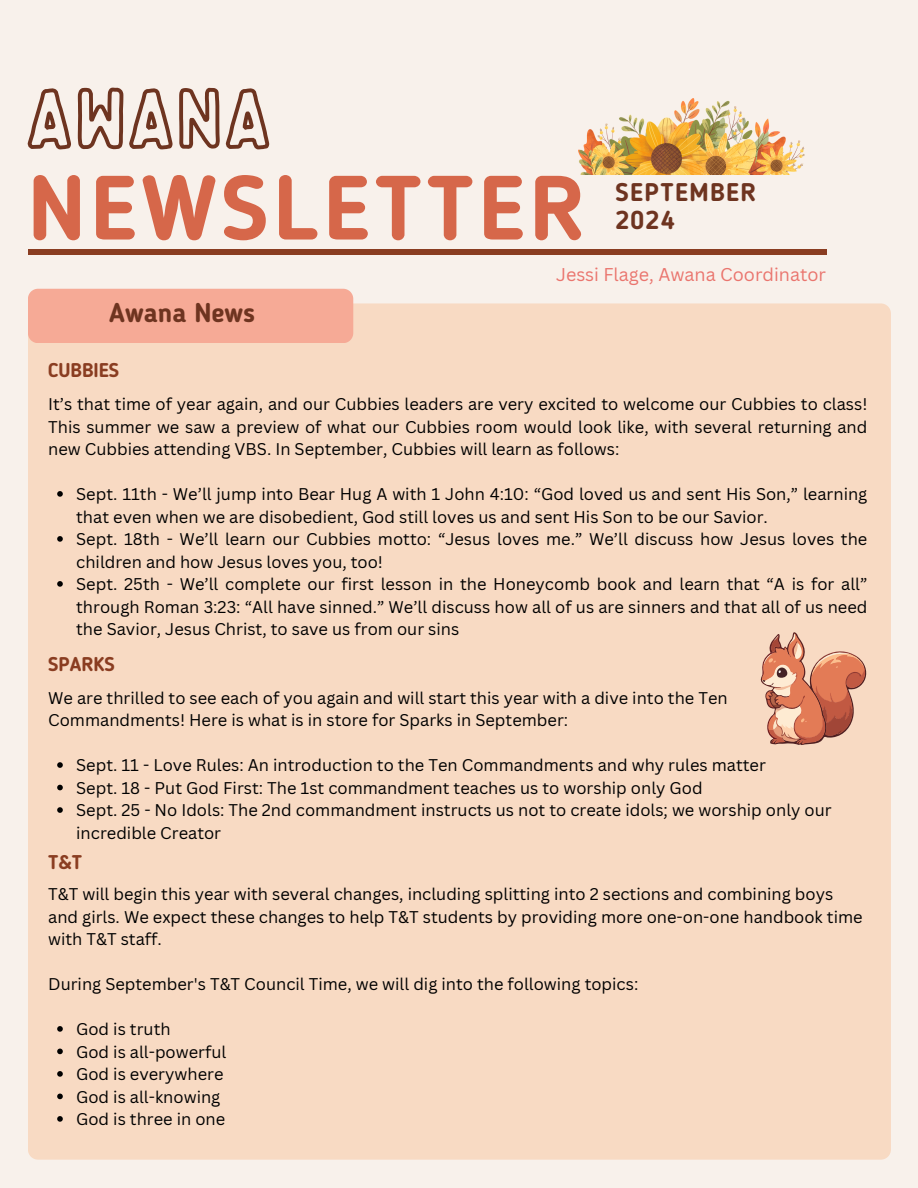
<style>
.page{position:relative;width:918px;height:1188px;background:#f8f1eb}
.page>*{position:absolute;margin:0;border:0;box-sizing:border-box;transform-origin:0 0}
.t1{font:700 90.3px "Blogger Sans";letter-spacing:.05em;color:#d6674a}
.t2{font:700 26.85px "Blogger Sans";color:#6e3420}
.t3{font:700 25.35px "Blogger Sans";letter-spacing:.05em;color:#6e3420}
.t4{font:700 19.8px "Blogger Sans";color:#8a3d21}
.t5{font:18px "Canva Sans";color:#ea756e}
.t6{font:16.5px/22.5px "Canva Sans";color:#000}
</style>
<div class="page">
<div style="left:28px;top:303px;width:863px;height:857px;background:#f8dac3"></div>
<div style="left:28px;top:289px;width:325px;height:54px;background:#f6aa96"></div>
<svg style="left:760px;top:632px;width:108px;height:113px;background:#dc9c82"></svg>
<img style="left:579px;top:98px;width:226px;height:77px">
<svg style="left:27px;top:87px;width:243px;height:63px"></svg>
<svg style="left:57px;top:491px;width:6px;height:6px"></svg>
<svg style="left:57px;top:536px;width:6px;height:6px"></svg>
<svg style="left:57px;top:581px;width:6px;height:6px"></svg>
<svg style="left:57px;top:762px;width:6px;height:6px"></svg>
<svg style="left:57px;top:785px;width:6px;height:5px"></svg>
<svg style="left:57px;top:807px;width:6px;height:6px"></svg>
<svg style="left:57px;top:1026px;width:6px;height:6px"></svg>
<svg style="left:57px;top:1049px;width:6px;height:5px"></svg>
<svg style="left:57px;top:1071px;width:6px;height:6px"></svg>
<svg style="left:57px;top:1094px;width:6px;height:5px"></svg>
<svg style="left:57px;top:1116px;width:6px;height:6px"></svg>
<div style="left:28px;top:250px;width:798px;height:5px;background:#8a3d21"></div>
<h6 class="t1" style="left:28px;top:171px;width:559px">NEWSLETTER</h6>
<h3 class="t3" style="left:616px;top:182px;width:142px">SEPTEMBER</h3>
<h3 class="t3" style="left:616px;top:210px;width:60px">2024</h3>
<h1 class="t2" style="left:109px;top:301px;width:147px">Awana News</h1>
<h4 class="t4" style="left:48px;top:362px;width:73px">CUBBIES</h4>
<p class="t5" style="left:556px;top:261px;width:272px">Jessi Flage, Awana Coordinator</p>
<p class="t6" style="left:48px;top:392px;width:821px;text-align:justify">It’s that time of year again, and our Cubbies leaders are very excited to welcome our Cubbies to class!<br>This summer we saw a preview of what our Cubbies room would look like, with several returning and new Cubbies attending VBS. In September, Cubbies will learn as follows:</p>
<p class="t6" style="left:76px;top:482px;width:793px">Sept. 11th - We’ll jump into Bear Hug A with 1 John 4:10: “God loved us and sent His Son,” learning that even when we are disobedient, God still loves us and sent His Son to be our Savior.</p>
<p class="t6" style="left:76px;top:527px;width:793px">Sept. 18th - We’ll learn our Cubbies motto: “Jesus loves me.” We’ll discuss how Jesus loves the children and how Jesus loves you, too!</p>
<h5 class="t6" style="left:76px;top:572px;width:793px;text-align:justify">Sept. 25th - We’ll complete our first lesson in the Honeycomb book and learn that “A is for all” through Roman 3:23: “All have sinned.” We’ll discuss how all of us are sinners and that all of us need the Savior, Jesus Christ, to save us from our sins</h5>
<h5 class="t4" style="left:48px;top:656px;width:68px">SPARKS</h5>
<p class="t6" style="left:48px;top:686px;width:681px">We are thrilled to see each of you again and will start this year with a dive into the Ten<br>Commandments! Here is what is in store for Sparks in September:</p>
<p class="t6" style="left:76px;top:754px;width:691px">Sept. 11 - Love Rules: An introduction to the Ten Commandments and why rules matter</p>
<p class="t6" style="left:76px;top:776px;width:628px">Sept. 18 - Put God First: The 1st commandment teaches us to worship only God</p>
<p class="t6" style="left:76px;top:799px;width:757px">Sept. 25 - No Idols: The 2nd commandment instructs us not to create idols; we worship only our incredible Creator</p>
<p class="t4" style="left:48px;top:854px;width:36px">T&amp;T</p>
<h5 class="t6" style="left:48px;top:882px;width:816px">T&amp;T will begin this year with several changes, including splitting into 2 sections and combining boys and girls. We expect these changes to help T&amp;T students by providing more one-on-one handbook time with T&amp;T staff.</h5>
<p class="t6" style="left:48px;top:972px;width:592px">During September's T&amp;T Council Time, we will dig into the following topics:</p>
<p class="t6" style="left:76px;top:1017px;width:96px">God is truth</p>
<p class="t6" style="left:76px;top:1040px;width:152px">God is all-powerful</p>
<p class="t6" style="left:76px;top:1062px;width:149px">God is everywhere</p>
<p class="t6" style="left:76px;top:1085px;width:146px">God is all-knowing</p>
<p class="t6" style="left:76px;top:1107px;width:151px">God is three in one</p>
</div>
